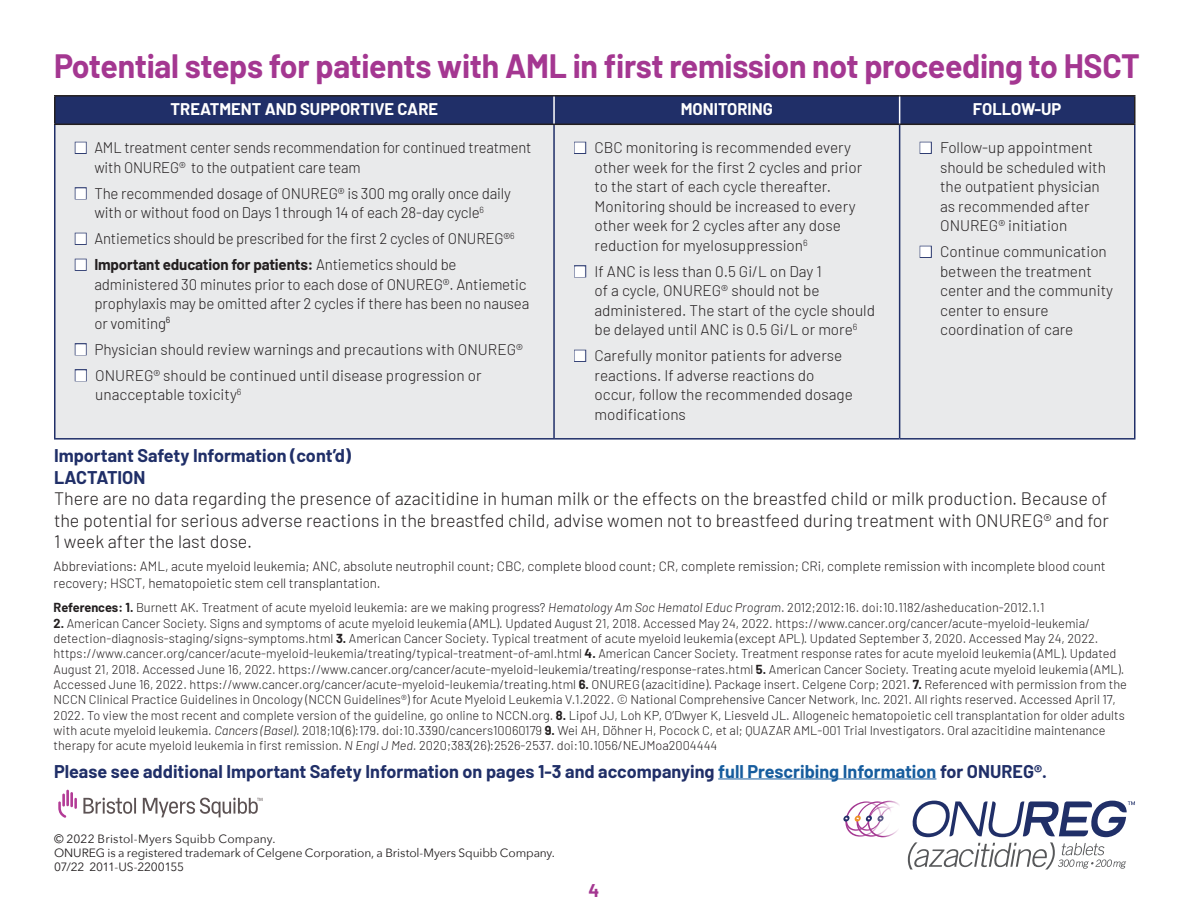
<style>
.page{position:relative;width:1188px;height:918px;background:#fff}
.page>*{position:absolute;margin:0;border:0;box-sizing:border-box;transform-origin:0 0}
.t1{font:700 33px "Barlow";letter-spacing:-.01em;color:#a43791}
.t2{font:300 18px/21.6px "Barlow";color:#231f20;text-align:justify}
.t3{font:700 18px "Barlow";color:#202f68}
.t4{font:700 18px "Barlow";color:#a43791}
.t5{font:700 16.5px "Barlow";color:#fff}
.t6{font:300 15.3px/19.5px "Barlow";letter-spacing:-.005em;color:#231f20}
.t7{font:300 15.3px/19.5px "Barlow";letter-spacing:-.005em;color:#231f20;scale:.96 1}
.t8{font:300 13.5px/16.2px "Barlow";letter-spacing:-.005em;color:#231f20}
.t9{font:300 12.75px/15.3px "Barlow";color:#231f20}
.ONU_Body{font:12px "Avenir Next";letter-spacing:-.01em;color:#231f20}
.ONU_footnotes{font:12px "Avenir Next";letter-spacing:.015em;color:#231f20}
.s1{color:#202f68}
.s2{font-weight:700}
.s3{font-style:italic}
.s4{color:#175d9e}
</style>
<div class="page">
<div style="left:56px;top:125px;width:1078px;height:313px;background:#e9eaeb"></div>
<hr style="left:54px;top:125px;width:2px;height:313px;background:#202f68">
<hr style="left:553px;top:125px;width:2px;height:313px;background:#202f68">
<hr style="left:899px;top:125px;width:1px;height:313px;background:#202f68">
<hr style="left:1134px;top:125px;width:2px;height:313px;background:#202f68">
<hr style="left:54px;top:438px;width:500px;height:2px;background:#202f68">
<hr style="left:554px;top:438px;width:346px;height:2px;background:#202f68">
<hr style="left:900px;top:438px;width:236px;height:2px;background:#202f68">
<hr style="left:54px;top:95px;width:500px;height:2px;background:#231f20">
<hr style="left:54px;top:97px;width:2px;height:27px;background:#231f20">
<hr style="left:554px;top:95px;width:346px;height:2px;background:#231f20">
<hr style="left:900px;top:95px;width:236px;height:2px;background:#231f20">
<hr style="left:1134px;top:97px;width:2px;height:27px;background:#231f20">
<hr style="left:54px;top:124px;width:500px;height:1px;background:#231f20">
<hr style="left:554px;top:124px;width:346px;height:1px;background:#231f20">
<hr style="left:900px;top:124px;width:236px;height:1px;background:#231f20">
<svg style="left:55px;top:96px;width:1080px;height:28px;background:#202e65"></svg>
<hr style="left:718px;top:779px;width:218px;height:1px;background:#175d9e">
<svg style="left:58px;top:790px;width:19px;height:28px"></svg>
<svg style="left:83px;top:798px;width:179px;height:19px"></svg>
<svg style="left:843px;top:801px;width:292px;height:68px"></svg>
<p class="t1" style="left:54px;top:42px;width:1087px">Potential steps for patients with AML in first remission not proceeding to HSCT</p>
<p class="t5" style="left:171px;top:97px;width:269px">TREATMENT AND SUPPORTIVE CARE</p>
<p class="t5" style="left:681px;top:97px;width:94px">MONITORING</p>
<p class="t5" style="left:973px;top:97px;width:90px">FOLLOW-UP</p>
<p class="t7" style="left:94px;top:137px;width:457px;text-indent:-19px"><span class="s1">■</span> AML treatment center sends recommendation for continued treatment with ONUREG® to the outpatient care team</p>
<p class="t6" style="left:75px;top:182px;width:438px;text-align:center"><span class="s1">■</span> The recommended dosage of ONUREG® is 300 mg orally once daily with or without food on Days 1 through 14 of each 28-day cycle<sup>6</sup></p>
<p class="t6" style="left:75px;top:228px;width:441px"><span class="s1">■</span> Antiemetics should be prescribed for the first 2 cycles of ONUREG®<sup>6</sup></p>
<p class="t6" style="left:94px;top:254px;width:436px;text-indent:-19px"><span class="s1">■</span> <span class="s2">Important education for patients:</span> Antiemetics should be administered 30 minutes prior to each dose of ONUREG®. Antiemetic prophylaxis may be omitted after 2 cycles if there has been no nausea or vomiting<sup>6</sup></p>
<p class="t6" style="left:75px;top:338px;width:450px"><span class="s1">■</span> Physician should review warnings and precautions with ONUREG®</p>
<p class="t6" style="left:95px;top:364px;width:388px;text-indent:-20px"><span class="s1">■</span> ONUREG® should be continued until disease progression or unacceptable toxicity<sup>6</sup></p>
<p class="t6" style="left:595px;top:137px;width:269px;text-indent:-20px"><span class="s1">■</span> CBC monitoring is recommended every other week for the first 2 cycles and prior to the start of each cycle thereafter.<br>Monitoring should be increased to every other week for 2 cycles after any dose reduction for myelosuppression<sup>6</sup></p>
<p class="t6" style="left:595px;top:260px;width:282px;text-indent:-20px"><span class="s1">■</span> If ANC is less than 0.5 Gi/L on Day 1<br>of a cycle, ONUREG® should not be administered. The start of the cycle should be delayed until ANC is 0.5 Gi/L or more<sup>6</sup></p>
<p class="t6" style="left:595px;top:345px;width:260px;text-indent:-20px"><span class="s1">■</span> Carefully monitor patients for adverse reactions. If adverse reactions do occur, follow the recommended dosage modifications</p>
<p class="t6" style="left:940px;top:137px;width:167px;text-indent:-20px"><span class="s1">■</span> Follow-up appointment should be scheduled with the outpatient physician as recommended after<br>ONUREG® initiation</p>
<p class="t6" style="left:940px;top:241px;width:174px;text-indent:-20px"><span class="s1">■</span> Continue communication between the treatment center and the community center to ensure coordination of care</p>
<p class="t3" style="left:54px;top:442px;width:299px">Important Safety Information (cont’d)</p>
<p class="t3" style="left:54px;top:464px;width:93px">LACTATION</p>
<p class="t2" style="left:54px;top:487px;width:1056px">There are no data regarding the presence of azacitidine in human milk or the effects on the breastfed child or milk production. Because of the potential for serious adverse reactions in the breastfed child, advise women not to breastfeed during treatment with ONUREG® and for 1 week after the last dose.</p>
<p class="t8" style="left:54px;top:557px;width:1054px">Abbreviations: AML, acute myeloid leukemia; ANC, absolute neutrophil count; CBC, complete blood count; CR, complete remission; CRi, complete remission with incomplete blood count recovery; HSCT, hematopoietic stem cell transplantation.</p>
<p class="t9" style="left:54px;top:599px;width:992px"><span class="s2">References: 1.</span> Burnett AK. Treatment of acute myeloid leukemia: are we making progress? <span class="s3">Hematology Am Soc Hematol Educ Program</span>. 2012;2012:16. doi:10.1182/asheducation-2012.1.1</p>
<p class="t9" style="left:54px;top:615px;width:1075px"><span class="s2">2.</span> American Cancer Society. Signs and symptoms of acute myeloid leukemia (AML). Updated August 21, 2018. Accessed May 24, 2022. https://www.cancer.org/cancer/acute-myeloid-leukemia/ detection-diagnosis-staging/signs-symptoms.html <span class="s2">3.</span> American Cancer Society. Typical treatment of acute myeloid leukemia (except APL). Updated September 3, 2020. Accessed May 24, 2022. https://www.cancer.org/cancer/acute-myeloid-leukemia/treating/typical-treatment-of-aml.html <span class="s2">4.</span> American Cancer Society. Treatment response rates for acute myeloid leukemia (AML). Updated August 21, 2018. Accessed June 16, 2022. https://www.cancer.org/cancer/acute-myeloid-leukemia/treating/response-rates.html <span class="s2">5.</span> American Cancer Society. Treating acute myeloid leukemia (AML).<br>Accessed June 16, 2022. https://www.cancer.org/cancer/acute-myeloid-leukemia/treating.html <span class="s2">6.</span> ONUREG (azacitidine). Package insert. Celgene Corp; 2021. <span class="s2">7.</span> Referenced with permission from the NCCN Clinical Practice Guidelines in Oncology (NCCN Guidelines®) for Acute Myeloid Leukemia V.1.2022. © National Comprehensive Cancer Network, Inc. 2021. All rights reserved. Accessed April 17, 2022. To view the most recent and complete version of the guideline, go online to NCCN.org. <span class="s2">8.</span> Lipof JJ, Loh KP, O’Dwyer K, Liesveld JL. Allogeneic hematopoietic cell transplantation for older adults with acute myeloid leukemia. <span class="s3">Cancers (Basel)</span>. 2018;10(6):179. doi:10.3390/cancers10060179 <span class="s2">9.</span> Wei AH, Döhner H, Pocock C, et al; QUAZAR AML-001 Trial Investigators. Oral azacitidine maintenance therapy for acute myeloid leukemia in first remission. <span class="s3">N Engl J Med.</span> 2020;383(26):2526-2537. doi:10.1056/NEJMoa2004444</p>
<p class="t3" style="left:54px;top:758px;width:994px">Please see additional Important Safety Information on pages 1-3 and accompanying <span class="s4">full Prescribing Information</span> for ONUREG®.</p>
<p class="ONU_footnotes" style="left:54px;top:828px;width:223px">© 2022 Bristol-Myers Squibb Company.</p>
<p class="ONU_Body" style="left:54px;top:843px;width:502px">ONUREG is a registered trademark of Celgene Corporation, a Bristol-Myers Squibb Company.</p>
<p class="ONU_Body" style="left:54px;top:857px;width:132px">07/22 2011-US-2200155</p>
<p class="t4" style="left:589px;top:877px;width:12px">4</p>
</div>
